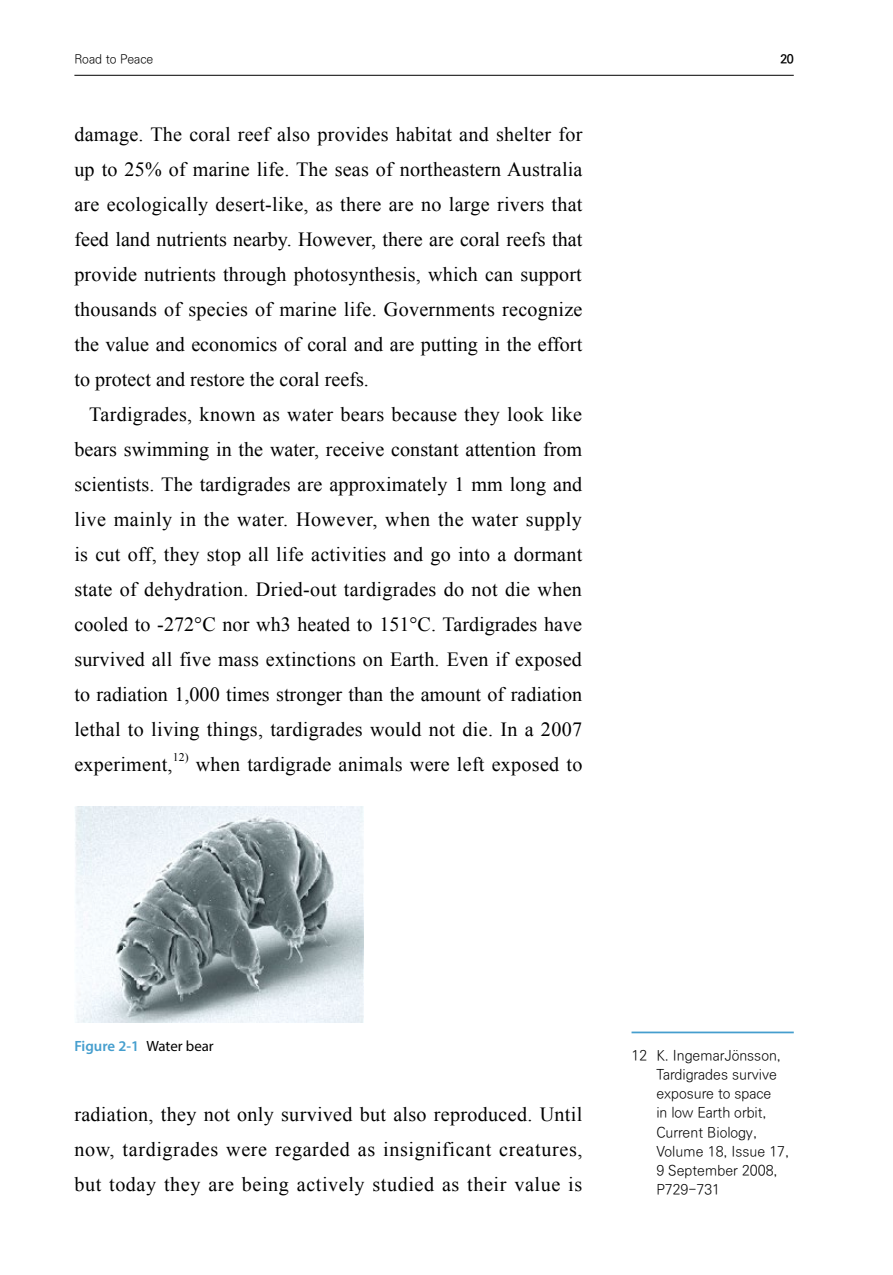
<style>
.page{position:relative;width:893px;height:1275px;background:#fff}
.page>*{position:absolute;margin:0;border:0;box-sizing:border-box;transform-origin:0 0}
.t1{font:20.12px/35px "Times New Roman";letter-spacing:.015em;color:#000;text-align:justify}
.t2{font:600 14.88px "Myriad Pro";color:#459ece}
.t3{font:300 14px/19.2px "Ko Pub World Dotum";color:#000}
.t4{font:300 12.25px "Ko Pub World Dotum";color:#000}
.t5{font:700 12.25px "Ko Pub World Dotum";color:#000}
.t6{font:11.72px "Times New Roman";color:#000}
.s1{font-weight:400;color:#000}
</style>
<div class="page">
<hr style="left:631px;top:1031px;width:163px;height:2px;background:#459ece">
<img style="left:75px;top:807px;width:289px;height:215px">
<hr style="left:74px;top:75px;width:720px;height:1px;background:#000">
<p class="t4" style="left:74px;top:51px;width:80px">Road to Peace</p>
<p class="t5" style="left:780px;top:51px;width:15px">20</p>
<p class="t1" style="left:74px;top:116px;width:510px">damage. The coral reef also provides habitat and shelter for up to 25% of marine life. The seas of northeastern Australia are ecologically desert-like, as there are no large rivers that feed land nutrients nearby. However, there are coral reefs that provide nutrients through photosynthesis, which can support thousands of species of marine life. Governments recognize the value and economics of coral and are putting in the effort to protect and restore the coral reefs.</p>
<p class="t1" style="left:74px;top:396px;width:509px;text-indent:15px">Tardigrades, known as water bears because they look like bears swimming in the water, receive constant attention from scientists. The tardigrades are approximately 1 mm long and live mainly in the water. However, when the water supply is cut off, they stop all life activities and go into a dormant state of dehydration. Dried-out tardigrades do not die when cooled to -272°C nor wh3 heated to 151°C. Tardigrades have survived all five mass extinctions on Earth. Even if exposed to radiation 1,000 times stronger than the amount of radiation lethal to living things, tardigrades would not die. In a 2007 experiment,</p>
<p class="t6" style="left:173px;top:749px;width:17px">12)</p>
<p class="t1" style="left:196px;top:746px;width:388px">when tardigrade animals were left exposed to</p>
<p class="t2" style="left:74px;top:1036px;width:141px">Figure 2-1 <span class="s1">Water bear</span></p>
<p class="t1" style="left:74px;top:1096px;width:510px">radiation, they not only survived but also reproduced. Until now, tardigrades were regarded as insignificant creatures, but today they are being actively studied as their value is</p>
<p class="t3" style="left:656px;top:1046px;width:134px;text-indent:-25px">12 K. IngemarJönsson,<br>Tardigrades survive exposure to space<br>in low Earth orbit,<br>Current Biology,<br>Volume 18, Issue 17,<br>9 September 2008,<br>P729-731</p>
</div>
